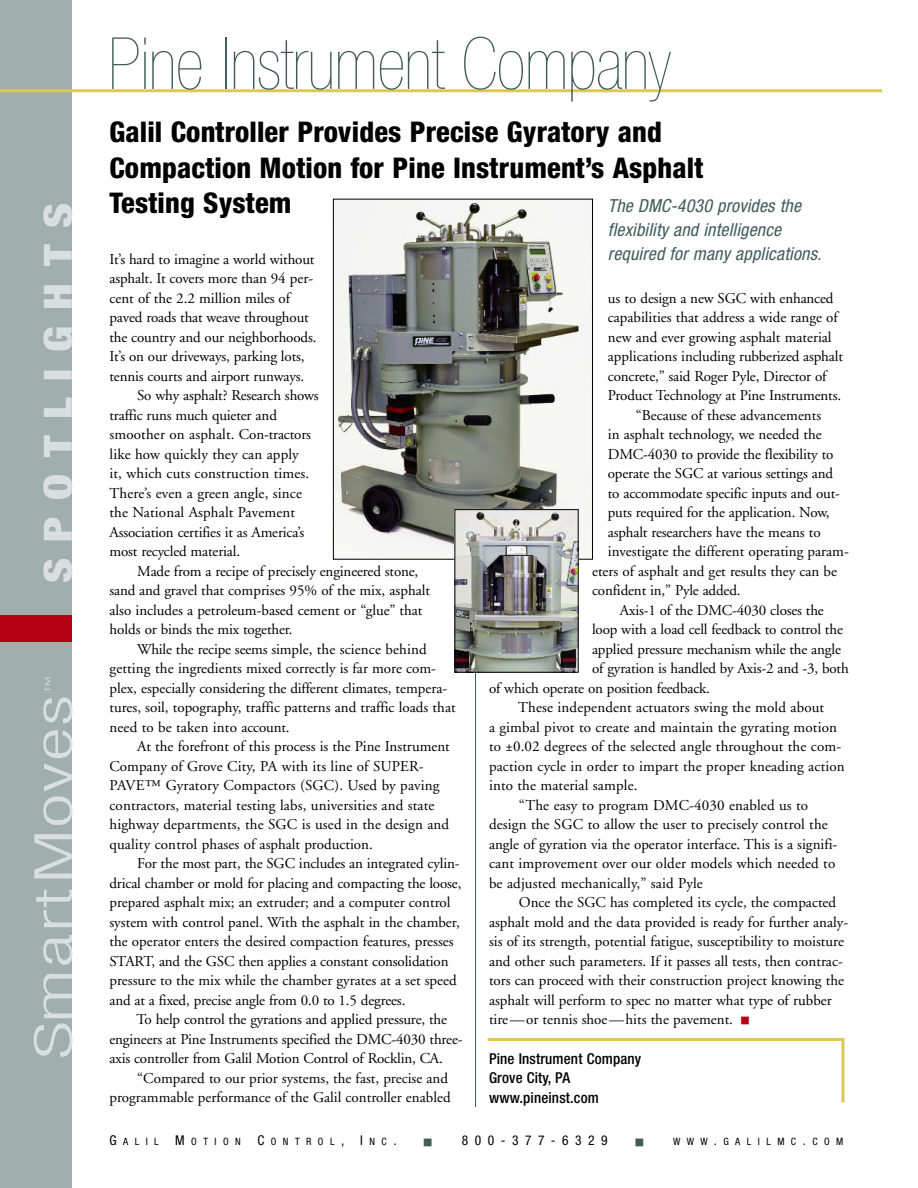
<style>
.page{position:relative;width:918px;height:1188px;background:#fff}
.page>*{position:absolute;margin:0;border:0;box-sizing:border-box;transform-origin:0 0}
.t1{font:900 condensed 72px "Helvetica Neue";letter-spacing:-.015em;color:#405d58}
.t2{font:300 condensed 52.5px "Helvetica Neue";letter-spacing:.025em;color:#d9dfde;scale:1.5 1}
.t3{font:900 condensed 39px "Helvetica Neue";letter-spacing:.355em;color:#d9dfde;scale:1.2 1}
.t4{font:800 condensed 28.5px/35.2px "Helvetica Neue";letter-spacing:.005em;color:#000}
.t5{font:italic condensed 18px/24px "Helvetica Neue";letter-spacing:.01em;color:#405d58}
.t6{font:15px "Adobe Garamond";color:#000}
.t7{font:500 condensed 15px/19.5px "Helvetica Neue";letter-spacing:.01em;color:#000}
.t8{font:condensed 13.5px "Helvetica Neue";letter-spacing:.48em;color:#000}
.t9{font:300 condensed 12px "Helvetica Neue";color:#d9dfde;scale:1.5 1}
.t10{font:10.5px "Zapf Dingbats";color:#405d58}
.t11{font:condensed 10.2px "Helvetica Neue";letter-spacing:.64em;color:#000}
.s1{color:#b60016}
.s2{font-size:13.5px}
.s3{color:#405d58}
</style>
<div class="page">
<div style="left:0;top:0;width:72px;height:1188px;background:#a0aeac"></div>
<div style="left:0;top:615px;width:72px;height:27px;background:#b60016"></div>
<hr style="left:0;top:89px;width:882px;height:3px;background:#dfc754">
<hr style="left:488px;top:1038px;width:355px;height:3px;background:#dfc754">
<hr style="left:842px;top:1038px;width:2px;height:64px;background:#dfc754">
<hr style="left:475px;top:626px;width:1px;height:481px;background:#405d58">
<img style="left:335px;top:201px;width:256px;height:357px">
<div style="left:333px;top:199px;width:260px;height:361px;border:1px solid #000"></div>
<img style="left:456px;top:511px;width:121px;height:160px">
<div style="left:454px;top:509px;width:125px;height:164px;border:1px solid #000"></div>
<h3 class="t3" style="left:44px;top:583px;width:318px;rotate:-90deg">SPOTLIGHTS</h3>
<p class="t9" style="left:45px;top:693px;width:13px;rotate:-90deg">™</p>
<h2 class="t2" style="left:34px;top:1059px;width:244px;rotate:-90deg">SmartMoves</h2>
<h1 class="t1" style="left:108px;top:37px;width:565px">Pine Instrument Company</h1>
<h3 class="t4" style="left:109px;top:117px;width:595px">Galil Controller Provides Precise Gyratory and<br>Compaction Motion for Pine Instrument’s Asphalt<br>Testing System</h3>
<p class="t5" style="left:608px;top:195px;width:215px">The DMC-4030 provides the flexibility and intelligence required for many applications.</p>
<p class="t6" style="left:110px;top:253px;width:207px">It’s hard to imagine a world without</p>
<p class="t6" style="left:109px;top:272px;width:205px">asphalt. It covers more than 94 per-</p>
<p class="t6" style="left:110px;top:292px;width:182px">cent of the 2.2 million miles of</p>
<p class="t6" style="left:110px;top:311px;width:201px">paved roads that weave throughout</p>
<p class="t6" style="left:110px;top:331px;width:208px">the country and our neighborhoods.</p>
<p class="t6" style="left:110px;top:350px;width:197px">It’s on our driveways, parking lots,</p>
<p class="t6" style="left:110px;top:370px;width:196px">tennis courts and airport runways.</p>
<p class="t6" style="left:137px;top:389px;width:183px">So why asphalt? Research shows</p>
<p class="t6" style="left:110px;top:409px;width:169px">traffic runs much quieter and</p>
<p class="t6" style="left:109px;top:428px;width:203px">smoother on asphalt. Con-tractors</p>
<p class="t6" style="left:109px;top:448px;width:191px">like how quickly they can apply</p>
<p class="t6" style="left:109px;top:467px;width:201px">it, which cuts construction times.</p>
<p class="t6" style="left:109px;top:487px;width:194px">There’s even a green angle, since</p>
<p class="t6" style="left:109px;top:506px;width:187px">the National Asphalt Pavement</p>
<p class="t6" style="left:109px;top:526px;width:196px">Association certifies it as America’s</p>
<p class="t6" style="left:109px;top:545px;width:132px">most recycled material.</p>
<p class="t6" style="left:137px;top:565px;width:283px">Made from a recipe of precisely engineered stone,</p>
<p class="t6" style="left:109px;top:584px;width:322px">sand and gravel that comprises 95% of the mix, asphalt</p>
<p class="t6" style="left:109px;top:604px;width:315px">also includes a petroleum-based cement or “glue” that</p>
<p class="t6" style="left:109px;top:623px;width:185px">holds or binds the mix together.</p>
<p class="t6" style="left:137px;top:643px;width:291px">While the recipe seems simple, the science behind</p>
<p class="t6" style="left:109px;top:662px;width:328px">getting the ingredients mixed correctly is far more com-</p>
<p class="t6" style="left:109px;top:682px;width:339px">plex, especially considering the different climates, tempera-</p>
<p class="t6" style="left:109px;top:701px;width:348px">tures, soil, topography, traffic patterns and traffic loads that</p>
<p class="t6" style="left:109px;top:721px;width:182px">need to be taken into account.</p>
<p class="t6" style="left:137px;top:740px;width:314px">At the forefront of this process is the Pine Instrument</p>
<p class="t6" style="left:109px;top:760px;width:316px">Company of Grove City, PA with its line of SUPER-</p>
<p class="t6" style="left:109px;top:779px;width:332px">PAVE™ Gyratory Compactors (SGC). Used by paving</p>
<p class="t6" style="left:109px;top:799px;width:327px">contractors, material testing labs, universities and state</p>
<p class="t6" style="left:109px;top:818px;width:341px">highway departments, the SGC is used in the design and</p>
<p class="t6" style="left:110px;top:838px;width:265px">quality control phases of asphalt production.</p>
<p class="t6" style="left:137px;top:857px;width:324px">For the most part, the SGC includes an integrated cylin-</p>
<p class="t6" style="left:109px;top:877px;width:353px">drical chamber or mold for placing and compacting the loose,</p>
<p class="t6" style="left:109px;top:896px;width:343px">prepared asphalt mix; an extruder; and a computer control</p>
<p class="t6" style="left:109px;top:916px;width:352px">system with control panel. With the asphalt in the chamber,</p>
<p class="t6" style="left:109px;top:935px;width:346px">the operator enters the desired compaction features, presses</p>
<p class="t6" style="left:109px;top:955px;width:341px">START, and the GSC then applies a constant consolidation</p>
<p class="t6" style="left:109px;top:974px;width:349px">pressure to the mix while the chamber gyrates at a set speed</p>
<p class="t6" style="left:109px;top:994px;width:297px">and at a fixed, precise angle from 0.0 to 1.5 degrees.</p>
<p class="t6" style="left:137px;top:1013px;width:312px">To help control the gyrations and applied pressure, the</p>
<p class="t6" style="left:109px;top:1033px;width:355px">engineers at Pine Instruments specified the DMC-4030 three-</p>
<p class="t6" style="left:109px;top:1052px;width:335px">axis controller from Galil Motion Control of Rocklin, CA.</p>
<p class="t6" style="left:137px;top:1072px;width:312px">“Compared to our prior systems, the fast, precise and</p>
<p class="t6" style="left:109px;top:1091px;width:343px">programmable performance of the Galil controller enabled</p>
<p class="t6" style="left:608px;top:292px;width:227px">us to design a new SGC with enhanced</p>
<p class="t6" style="left:608px;top:311px;width:231px">capabilities that address a wide range of</p>
<p class="t6" style="left:608px;top:331px;width:225px">new and ever growing asphalt material</p>
<p class="t6" style="left:608px;top:350px;width:237px">applications including rubberized asphalt</p>
<p class="t6" style="left:608px;top:370px;width:220px">concrete,” said Roger Pyle, Director of</p>
<p class="t6" style="left:608px;top:389px;width:235px">Product Technology at Pine Instruments.</p>
<p class="t6" style="left:636px;top:409px;width:187px">“Because of these advancements</p>
<p class="t6" style="left:608px;top:428px;width:216px">in asphalt technology, we needed the</p>
<p class="t6" style="left:608px;top:448px;width:227px">DMC-4030 to provide the flexibility to</p>
<p class="t6" style="left:608px;top:467px;width:227px">operate the SGC at various settings and</p>
<p class="t6" style="left:608px;top:487px;width:234px">to accommodate specific inputs and out-</p>
<p class="t6" style="left:608px;top:506px;width:223px">puts required for the application. Now,</p>
<p class="t6" style="left:608px;top:526px;width:214px">asphalt researchers have the means to</p>
<p class="t6" style="left:608px;top:545px;width:242px">investigate the different operating param-</p>
<p class="t6" style="left:592px;top:565px;width:246px">eters of asphalt and get results they can be</p>
<p class="t6" style="left:592px;top:584px;width:150px">confident in,” Pyle added.</p>
<p class="t6" style="left:620px;top:604px;width:206px">Axis-1 of the DMC-4030 closes the</p>
<p class="t6" style="left:592px;top:623px;width:252px">loop with a load cell feedback to control the</p>
<p class="t6" style="left:592px;top:643px;width:250px">applied pressure mechanism while the angle</p>
<p class="t6" style="left:592px;top:662px;width:258px">of gyration is handled by Axis-2 and -3, both</p>
<p class="t6" style="left:489px;top:682px;width:223px">of which operate on position feedback.</p>
<p class="t6" style="left:518px;top:701px;width:307px">These independent actuators swing the mold about</p>
<p class="t6" style="left:489px;top:721px;width:349px">a gimbal pivot to create and maintain the gyrating motion</p>
<p class="t6" style="left:489px;top:740px;width:354px">to ±0.02 degrees of the selected angle throughout the com-</p>
<p class="t6" style="left:489px;top:760px;width:357px">paction cycle in order to impart the proper kneading action</p>
<p class="t6" style="left:489px;top:779px;width:150px">into the material sample.</p>
<p class="t6" style="left:519px;top:799px;width:291px">“The easy to program DMC-4030 enabled us to</p>
<p class="t6" style="left:489px;top:818px;width:340px">design the SGC to allow the user to precisely control the</p>
<p class="t6" style="left:489px;top:838px;width:350px">angle of gyration via the operator interface. This is a signifi-</p>
<p class="t6" style="left:489px;top:857px;width:348px">cant improvement over our older models which needed to</p>
<p class="t6" style="left:489px;top:877px;width:215px">be adjusted mechanically,” said Pyle</p>
<p class="t6" style="left:519px;top:896px;width:319px">Once the SGC has completed its cycle, the compacted</p>
<p class="t6" style="left:489px;top:916px;width:361px">asphalt mold and the data provided is ready for further analy-</p>
<p class="t6" style="left:489px;top:935px;width:356px">sis of its strength, potential fatigue, susceptibility to moisture</p>
<p class="t6" style="left:489px;top:955px;width:355px">and other such parameters. If it passes all tests, then contrac-</p>
<p class="t6" style="left:489px;top:974px;width:357px">tors can proceed with their construction project knowing the</p>
<p class="t6" style="left:489px;top:994px;width:344px">asphalt will perform to spec no matter what type of rubber</p>
<p class="t6" style="left:489px;top:1013px;width:262px">tire—or tennis shoe—hits the pavement. <span class="s1">■</span></p>
<p class="t7" style="left:489px;top:1050px;width:154px">Pine Instrument Company<br>Grove City, PA www.pineinst.com</p>
<p class="t11" style="left:110px;top:1138px;width:289px"><span class="s2">G</span>ALIL <span class="s2">M</span>OTION <span class="s2">C</span>ONTROL<span class="s2">, I</span>NC<span class="s2">.</span></p>
<p class="t8" style="left:424px;top:1135px;width:185px"><span class="s3">■</span> 800-377-6329</p>
<p class="t10" style="left:635px;top:1135px;width:9px">■</p>
<p class="t11" style="left:673px;top:1138px;width:172px">WWW<span class="s2">.</span>GALILMC<span class="s2">.</span>COM</p>
</div>
